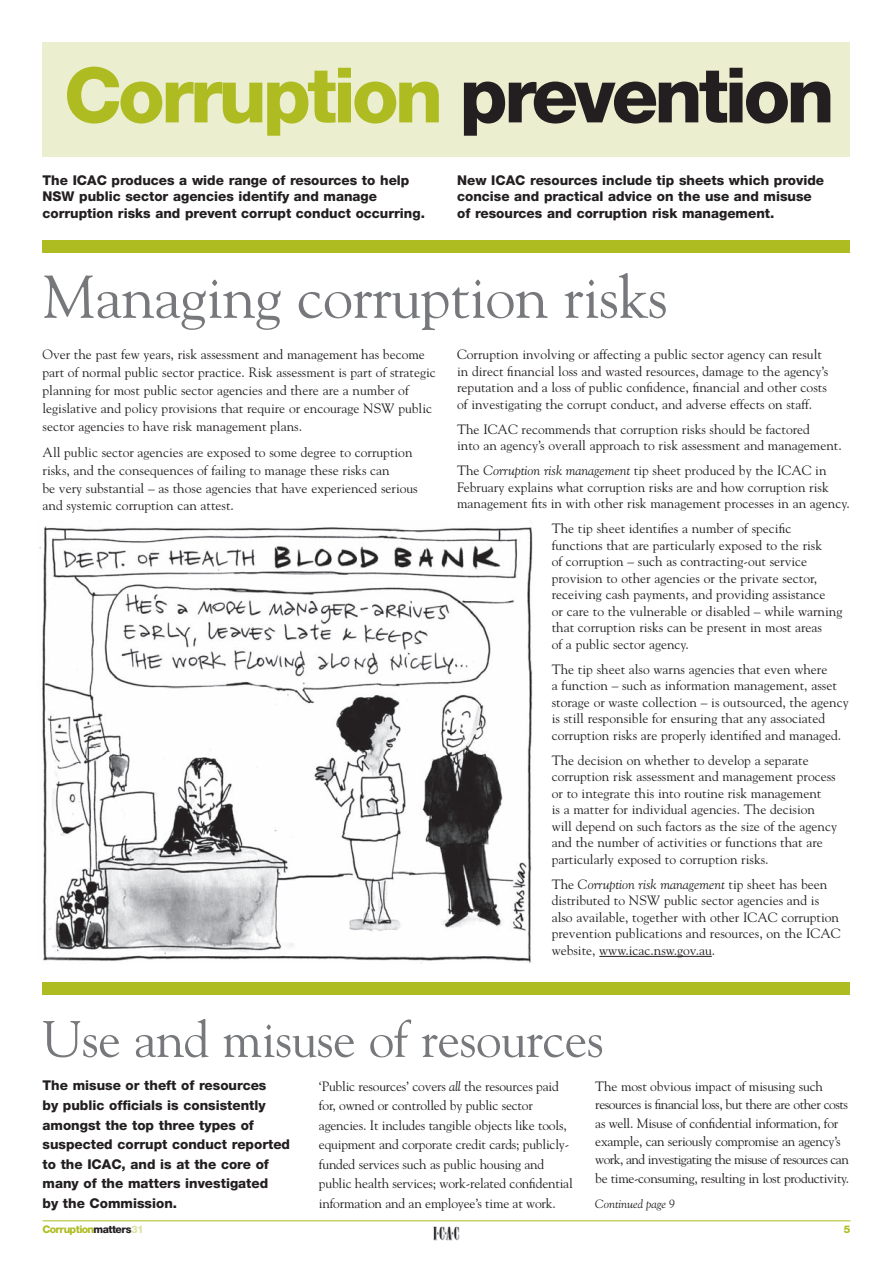
<style>
.page{position:relative;width:893px;height:1263px;background:#fff}
.page>*{position:absolute;margin:0;border:0;box-sizing:border-box;transform-origin:0 0}
.t1{font:800 76.5px "Helvetica Neue LT";letter-spacing:-.05em;color:#aebc21}
.t2{font:60px "Goudy";letter-spacing:-.01em;color:#76787b}
.t3{font:51px "Goudy";letter-spacing:-.01em;color:#76787b}
.t4{font:13.5px/16.5px "Goudy";color:#231f20}
.t5{font:800 13.5px/19.5px "Helvetica Neue LT";color:#231f20}
.t6{font:13.5px/18.5px "Goudy";letter-spacing:-.025em;color:#231f20}
.t7{font:italic 12px "Goudy";color:#231f20}
.t8{font:800 10.5px "Helvetica Neue LT";letter-spacing:-.05em;color:#aebc21}
.s1{color:#231f20}
.s2{font-style:italic}
.s3{color:#dce1a4}
</style>
<div class="page">
<img style="left:433px;top:1226px;width:27px;height:15px">
<hr style="left:43px;top:1220px;width:807px;height:1px;background:#aebc21">
<div style="left:43px;top:43px;width:807px;height:114px;background:#ebeecf"></div>
<div style="left:43px;top:240px;width:807px;height:13px;background:#aebc21"></div>
<img style="left:39px;top:526px;width:494px;height:437px">
<hr style="left:599px;top:956px;width:113px;height:1px;background:#231f20">
<div style="left:43px;top:982px;width:807px;height:13px;background:#aebc21"></div>
<h1 class="t1" style="left:64px;top:50px;width:772px">Corruption <span class="s1">prevention</span></h1>
<p class="t5" style="left:43px;top:172px;width:384px;line-height:16.5px">The ICAC produces a wide range of resources to help<br>NSW public sector agencies identify and manage corruption risks and prevent corrupt conduct occurring.</p>
<p class="t5" style="left:457px;top:172px;width:369px;line-height:16.5px">New ICAC resources include tip sheets which provide concise and practical advice on the use and misuse of resources and corruption risk management.</p>
<h2 class="t2" style="left:43px;top:260px;width:627px">Managing corruption risks</h2>
<p class="t4" style="left:43px;top:346px;width:395px;line-height:17.9px">Over the past few years, risk assessment and management has become part of normal public sector practice. Risk assessment is part of strategic planning for most public sector agencies and there are a number of legislative and policy provisions that require or encourage NSW public sector agencies to have risk management plans.</p>
<p class="t4" style="left:43px;top:443px;width:377px;line-height:17.9px">All public sector agencies are exposed to some degree to corruption risks, and the consequences of failing to manage these risks can<br>be very substantial – as those agencies that have experienced serious and systemic corruption can attest.</p>
<p class="t4" style="left:457px;top:346px;width:373px">Corruption involving or affecting a public sector agency can result in direct financial loss and wasted resources, damage to the agency’s reputation and a loss of public confidence, financial and other costs of investigating the corrupt conduct, and adverse effects on staff.</p>
<p class="t4" style="left:457px;top:421px;width:386px">The ICAC recommends that corruption risks should be factored<br>into an agency’s overall approach to risk assessment and management.</p>
<p class="t4" style="left:457px;top:462px;width:394px">The <span class="s2">Corruption risk management</span> tip sheet produced by the ICAC in<br>February explains what corruption risks are and how corruption risk management fits in with other risk management processes in an agency.</p>
<p class="t4" style="left:552px;top:520px;width:292px">The tip sheet identifies a number of specific functions that are particularly exposed to the risk<br>of corruption – such as contracting-out service provision to other agencies or the private sector, receiving cash payments, and providing assistance<br>or care to the vulnerable or disabled – while warning that corruption risks can be present in most areas<br>of a public sector agency.</p>
<p class="t4" style="left:552px;top:661px;width:298px">The tip sheet also warns agencies that even where<br>a function – such as information management, asset storage or waste collection – is outsourced, the agency is still responsible for ensuring that any associated corruption risks are properly identified and managed.</p>
<p class="t4" style="left:552px;top:752px;width:287px">The decision on whether to develop a separate corruption risk assessment and management process or to integrate this into routine risk management<br>is a matter for individual agencies. The decision will depend on such factors as the size of the agency and the number of activities or functions that are particularly exposed to corruption risks.</p>
<p class="t4" style="left:552px;top:876px;width:290px">The <span class="s2">Corruption risk management</span> tip sheet has been distributed to NSW public sector agencies and is also available, together with other ICAC corruption prevention publications and resources, on the ICAC website, www.icac.nsw.gov.au.</p>
<h3 class="t3" style="left:43px;top:1007px;width:563px">Use and misuse of resources</h3>
<p class="t5" style="left:43px;top:1076px;width:249px">The misuse or theft of resources<br>by public officials is consistently amongst the top three types of suspected corrupt conduct reported to the ICAC, and is at the core of many of the matters investigated<br>by the Commission.</p>
<p class="t4" style="left:319px;top:1076px;width:255px;line-height:19.5px">‘Public resources’ covers <span class="s2">all</span> the resources paid for, owned or controlled by public sector agencies. It includes tangible objects like tools, equipment and corporate credit cards; publicly&shy;funded services such as public housing and public health services; work-related confidential information and an employee’s time at work.</p>
<p class="t6" style="left:595px;top:1077px;width:255px">The most obvious impact of misusing such resources is financial loss, but there are other costs as well. Misuse of confidential information, for example, can seriously compromise an agency’s work, and investigating the misuse of resources can be time-consuming, resulting in lost productivity.</p>
<p class="t7" style="left:595px;top:1196px;width:81px">Continued page 9</p>
<p class="t8" style="left:43px;top:1223px;width:103px">Corruption<span class="s1">matters</span><span class="s3">31</span></p>
</div>
